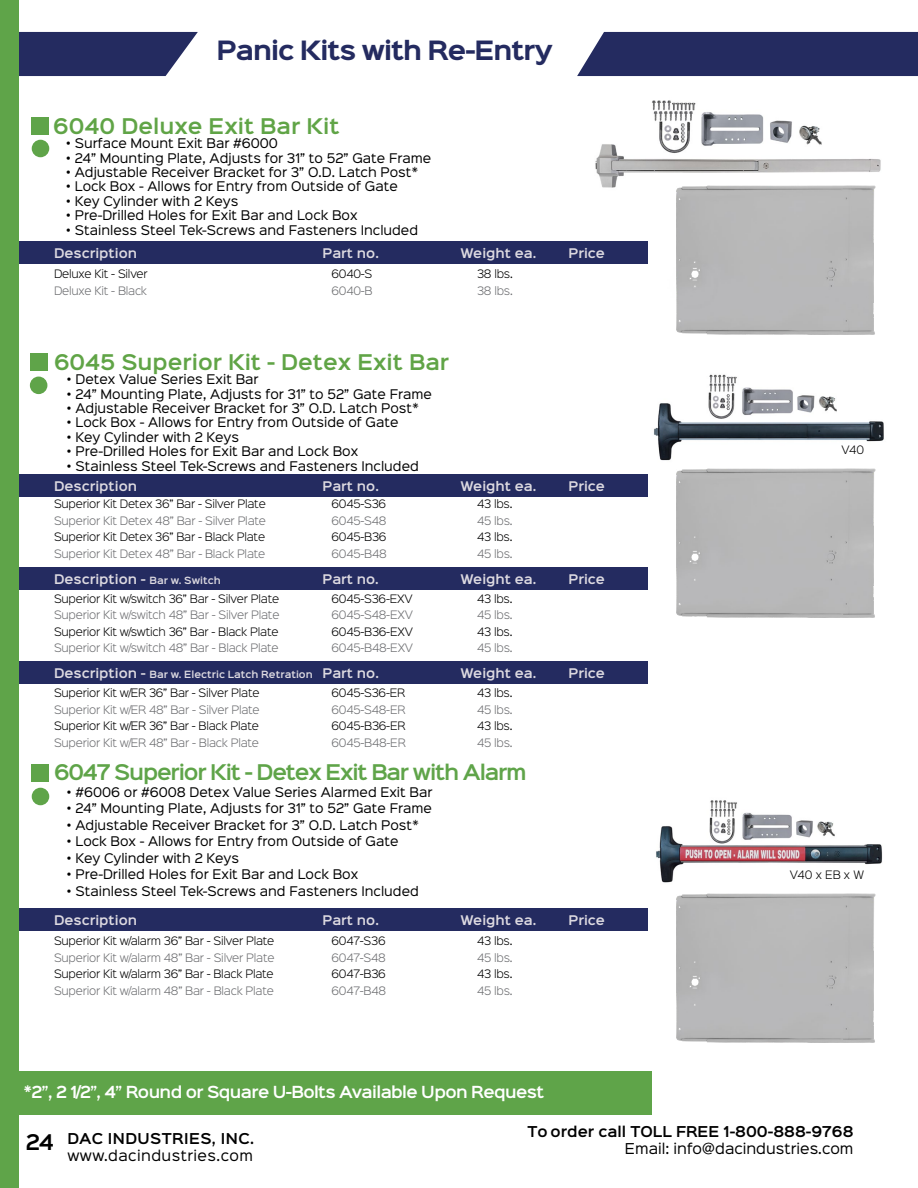
<style>
.page{position:relative;width:918px;height:1188px;background:#fff}
.page>*{position:absolute;margin:0;border:0;box-sizing:border-box;transform-origin:0 0}
.t1{font:700 24px "Sinkin Sans 700";letter-spacing:-.04em;color:#242b60}
.t2{font:600 19.5px "Sinkin Sans 600";color:#60a446}
.t3{font:600 19.5px "Sinkin Sans 600";letter-spacing:-.06em;color:#5fa449}
.t4{font:600 15px "Sinkin Sans 600";letter-spacing:-.04em;color:#fff}
.t5{font:600 13.5px "Sinkin Sans 600";color:#000}
.t6{font:13.5px "Sinkin Sans 400";color:#000}
.t7{font:13.5px "Sinkin Sans 400";letter-spacing:.03em;color:#000}
.t8{font:600 13.5px "Sinkin Sans 600";letter-spacing:.03em;color:#000}
.t9{font:12px "Sinkin Sans 400";color:#000}
.t10{font:600 12px "Sinkin Sans 600";color:#dddae1}
.t11{font:300 10.5px "Sinkin Sans 300";letter-spacing:-.02em;color:#000}
.t12{font:300 10.5px "Sinkin Sans 300";letter-spacing:-.02em;color:#6d6e71}
.t13{font:600 9px "Sinkin Sans 600";color:#dddae1}
.s1{font-size:9px}
.s2{font-size:12px}
.s3{font-size:19.5px}
</style>
<div class="page">
<svg style="left:19px;top:32px;width:179px;height:44px;background:#373e6e"></svg>
<div style="left:0;top:0;width:19px;height:1188px;background:#5fa449"></div>
<img style="left:656px;top:800px;width:226px;height:83px">
<img style="left:653px;top:374px;width:231px;height:87px">
<img style="left:594px;top:76px;width:287px;height:112px">
<div style="left:19px;top:241px;width:629px;height:23px;background:#242b60"></div>
<div style="left:19px;top:474px;width:629px;height:23px;background:#242b60"></div>
<div style="left:19px;top:567px;width:629px;height:23px;background:#242b60"></div>
<div style="left:19px;top:662px;width:629px;height:22px;background:#242b60"></div>
<div style="left:19px;top:908px;width:629px;height:23px;background:#242b60"></div>
<div style="left:577px;top:32px;width:341px;height:44px;background:#242b60"></div>
<div style="left:14px;top:1072px;width:638px;height:43px;background:#5fa449"></div>
<img style="left:667px;top:183px;width:214px;height:152px">
<div style="left:676px;top:468px;width:200px;height:150px;background:#b8b8b8"></div>
<div style="left:676px;top:893px;width:200px;height:150px;background:#b8b8b8"></div>
<div style="left:32px;top:117px;width:17px;height:18px;background:#5fa449"></div>
<div style="left:30px;top:354px;width:17px;height:17px;background:#5fa449"></div>
<div style="left:32px;top:764px;width:17px;height:18px;background:#5fa449"></div>
<div style="left:32px;top:140px;width:17px;height:17px;background:#5fa449;border-radius:50%"></div>
<div style="left:30px;top:377px;width:17px;height:17px;background:#5fa449;border-radius:50%"></div>
<div style="left:32px;top:788px;width:17px;height:17px;background:#5fa449;border-radius:50%"></div>
<p class="t1" style="left:217px;top:38px;width:338px">Panic Kits with Re-Entry</p>
<p class="t2" style="left:53px;top:109px;width:288px">6040 Deluxe Exit Bar Kit</p>
<p class="t9" style="left:67px;top:133px;width:213px">• Surface Mount Exit Bar #6000</p>
<p class="t9" style="left:67px;top:148px;width:366px">• 24” Mounting Plate, Adjusts for 31” to 52” Gate Frame</p>
<p class="t9" style="left:67px;top:162px;width:353px">• Adjustable Receiver Bracket for 3” O.D. Latch Post*</p>
<p class="t9" style="left:67px;top:176px;width:333px">• Lock Box - Allows for Entry from Outside of Gate</p>
<p class="t9" style="left:67px;top:191px;width:173px">• Key Cylinder with 2 Keys</p>
<p class="t9" style="left:67px;top:205px;width:292px">• Pre-Drilled Holes for Exit Bar and Lock Box</p>
<p class="t9" style="left:67px;top:220px;width:353px">• Stainless Steel Tek-Screws and Fasteners Included</p>
<p class="t10" style="left:54px;top:242px;width:85px">Description</p>
<p class="t10" style="left:322px;top:242px;width:58px">Part no.</p>
<p class="t10" style="left:460px;top:242px;width:77px">Weight ea.</p>
<p class="t10" style="left:568px;top:242px;width:38px">Price</p>
<p class="t11" style="left:54px;top:266px;width:95px">Deluxe Kit - Silver</p>
<p class="t11" style="left:332px;top:266px;width:42px">6040-S</p>
<p class="t11" style="left:477px;top:266px;width:37px">38 lbs.</p>
<p class="t12" style="left:54px;top:282px;width:95px">Deluxe Kit - Black</p>
<p class="t12" style="left:332px;top:282px;width:43px">6040-B</p>
<p class="t12" style="left:477px;top:282px;width:37px">38 lbs.</p>
<p class="t2" style="left:54px;top:345px;width:397px">6045 Superior Kit - Detex Exit Bar</p>
<p class="t9" style="left:68px;top:369px;width:193px">• Detex Value Series Exit Bar</p>
<p class="t9" style="left:68px;top:384px;width:366px">• 24” Mounting Plate, Adjusts for 31” to 52” Gate Frame</p>
<p class="t9" style="left:68px;top:398px;width:353px">• Adjustable Receiver Bracket for 3” O.D. Latch Post*</p>
<p class="t9" style="left:68px;top:412px;width:333px">• Lock Box - Allows for Entry from Outside of Gate</p>
<p class="t9" style="left:68px;top:427px;width:173px">• Key Cylinder with 2 Keys</p>
<p class="t9" style="left:68px;top:441px;width:292px">• Pre-Drilled Holes for Exit Bar and Lock Box</p>
<p class="t9" style="left:68px;top:456px;width:353px">• Stainless Steel Tek-Screws and Fasteners Included</p>
<p class="t10" style="left:54px;top:476px;width:85px">Description</p>
<p class="t10" style="left:322px;top:476px;width:58px">Part no.</p>
<p class="t10" style="left:460px;top:476px;width:77px">Weight ea.</p>
<p class="t10" style="left:568px;top:476px;width:38px">Price</p>
<p class="t11" style="left:54px;top:495px;width:213px">Superior Kit Detex 36” Bar - Silver Plate</p>
<p class="t11" style="left:332px;top:495px;width:56px">6045-S36</p>
<p class="t11" style="left:477px;top:495px;width:37px">43 lbs.</p>
<p class="t12" style="left:54px;top:512px;width:214px">Superior Kit Detex 48” Bar - Silver Plate</p>
<p class="t12" style="left:332px;top:512px;width:56px">6045-S48</p>
<p class="t12" style="left:477px;top:512px;width:37px">45 lbs.</p>
<p class="t11" style="left:54px;top:528px;width:213px">Superior Kit Detex 36” Bar - Black Plate</p>
<p class="t11" style="left:332px;top:528px;width:56px">6045-B36</p>
<p class="t11" style="left:477px;top:528px;width:37px">43 lbs.</p>
<p class="t12" style="left:54px;top:545px;width:213px">Superior Kit Detex 48” Bar - Black Plate</p>
<p class="t12" style="left:332px;top:545px;width:57px">6045-B48</p>
<p class="t12" style="left:477px;top:545px;width:37px">45 lbs.</p>
<p class="t10" style="left:54px;top:568px;width:168px">Description - <span class="s1">Bar w. Switch</span></p>
<p class="t10" style="left:322px;top:568px;width:58px">Part no.</p>
<p class="t10" style="left:460px;top:568px;width:77px">Weight ea.</p>
<p class="t10" style="left:568px;top:568px;width:38px">Price</p>
<p class="t11" style="left:54px;top:590px;width:227px">Superior Kit w/switch 36” Bar - Silver Plate</p>
<p class="t11" style="left:332px;top:590px;width:83px">6045-S36-EXV</p>
<p class="t11" style="left:477px;top:590px;width:37px">43 lbs.</p>
<p class="t12" style="left:54px;top:606px;width:227px">Superior Kit w/switch 48” Bar - Silver Plate</p>
<p class="t12" style="left:332px;top:606px;width:83px">6045-S48-EXV</p>
<p class="t12" style="left:477px;top:606px;width:37px">45 lbs.</p>
<p class="t11" style="left:54px;top:623px;width:226px">Superior Kit w/swtich 36” Bar - Black Plate</p>
<p class="t11" style="left:332px;top:623px;width:83px">6045-B36-EXV</p>
<p class="t11" style="left:477px;top:623px;width:37px">43 lbs.</p>
<p class="t12" style="left:54px;top:639px;width:226px">Superior Kit w/switch 48” Bar - Black Plate</p>
<p class="t12" style="left:332px;top:639px;width:83px">6045-B48-EXV</p>
<p class="t12" style="left:477px;top:639px;width:37px">45 lbs.</p>
<p class="t11" style="left:54px;top:684px;width:207px">Superior Kit w/ER 36” Bar - Silver Plate</p>
<p class="t11" style="left:332px;top:684px;width:75px">6045-S36-ER</p>
<p class="t11" style="left:477px;top:684px;width:37px">43 lbs.</p>
<p class="t12" style="left:54px;top:701px;width:207px">Superior Kit w/ER 48” Bar - Silver Plate</p>
<p class="t12" style="left:332px;top:701px;width:75px">6045-S48-ER</p>
<p class="t12" style="left:477px;top:701px;width:37px">45 lbs.</p>
<p class="t11" style="left:54px;top:717px;width:206px">Superior Kit w/ER 36” Bar - Black Plate</p>
<p class="t11" style="left:332px;top:717px;width:75px">6045-B36-ER</p>
<p class="t11" style="left:477px;top:717px;width:37px">43 lbs.</p>
<p class="t12" style="left:54px;top:734px;width:207px">Superior Kit w/ER 48” Bar - Black Plate</p>
<p class="t12" style="left:332px;top:734px;width:76px">6045-B48-ER</p>
<p class="t12" style="left:477px;top:734px;width:37px">45 lbs.</p>
<p class="t13" style="left:54px;top:667px;width:326px"><span class="s2">Description -</span> Bar w. Electric Latch Retration <span class="s2">Part no.</span></p>
<p class="t10" style="left:461px;top:663px;width:77px">Weight ea.</p>
<p class="t10" style="left:569px;top:663px;width:38px">Price</p>
<p class="t3" style="left:54px;top:755px;width:474px">6047 Superior Kit - Detex Exit Bar with Alarm</p>
<p class="t9" style="left:68px;top:782px;width:367px">• #6006 or #6008 Detex Value Series Alarmed Exit Bar</p>
<p class="t9" style="left:68px;top:798px;width:366px">• 24” Mounting Plate, Adjusts for 31” to 52” Gate Frame</p>
<p class="t9" style="left:68px;top:815px;width:353px">• Adjustable Receiver Bracket for 3” O.D. Latch Post*</p>
<p class="t9" style="left:68px;top:831px;width:333px">• Lock Box - Allows for Entry from Outside of Gate</p>
<p class="t9" style="left:68px;top:848px;width:173px">• Key Cylinder with 2 Keys</p>
<p class="t9" style="left:68px;top:864px;width:292px">• Pre-Drilled Holes for Exit Bar and Lock Box</p>
<p class="t9" style="left:68px;top:881px;width:353px">• Stainless Steel Tek-Screws and Fasteners Included</p>
<p class="t10" style="left:54px;top:909px;width:85px">Description</p>
<p class="t10" style="left:322px;top:909px;width:58px">Part no.</p>
<p class="t10" style="left:460px;top:909px;width:77px">Weight ea.</p>
<p class="t10" style="left:568px;top:909px;width:38px">Price</p>
<p class="t11" style="left:54px;top:932px;width:222px">Superior Kit w/alarm 36” Bar - Silver Plate</p>
<p class="t11" style="left:332px;top:932px;width:56px">6047-S36</p>
<p class="t11" style="left:477px;top:932px;width:37px">43 lbs.</p>
<p class="t12" style="left:54px;top:949px;width:222px">Superior Kit w/alarm 48” Bar - Silver Plate</p>
<p class="t12" style="left:332px;top:949px;width:56px">6047-S48</p>
<p class="t12" style="left:477px;top:949px;width:37px">45 lbs.</p>
<p class="t11" style="left:54px;top:965px;width:221px">Superior Kit w/alarm 36” Bar - Black Plate</p>
<p class="t11" style="left:332px;top:965px;width:56px">6047-B36</p>
<p class="t11" style="left:477px;top:965px;width:37px">43 lbs.</p>
<p class="t12" style="left:54px;top:982px;width:221px">Superior Kit w/alarm 48” Bar - Black Plate</p>
<p class="t12" style="left:332px;top:982px;width:56px">6047-B48</p>
<p class="t12" style="left:477px;top:982px;width:37px">45 lbs.</p>
<p class="t4" style="left:23px;top:1078px;width:522px">*2”, 2 1/2”, 4” Round or Square U-Bolts Available Upon Request</p>
<p class="t11" style="left:841px;top:441px;width:24px">V40</p>
<p class="t11" style="left:790px;top:866px;width:76px">V40 x EB x W</p>
<p class="t8" style="left:26px;top:1127px;width:230px"><span class="s3">24</span> DAC INDUSTRIES, INC.</p>
<p class="t7" style="left:68px;top:1144px;width:187px">www.dacindustries.com</p>
<p class="t5" style="left:527px;top:1120px;width:328px">To order call TOLL FREE 1-800-888-9768</p>
<p class="t6" style="left:625px;top:1137px;width:230px">Email: info@dacindustries.com</p>
</div>
